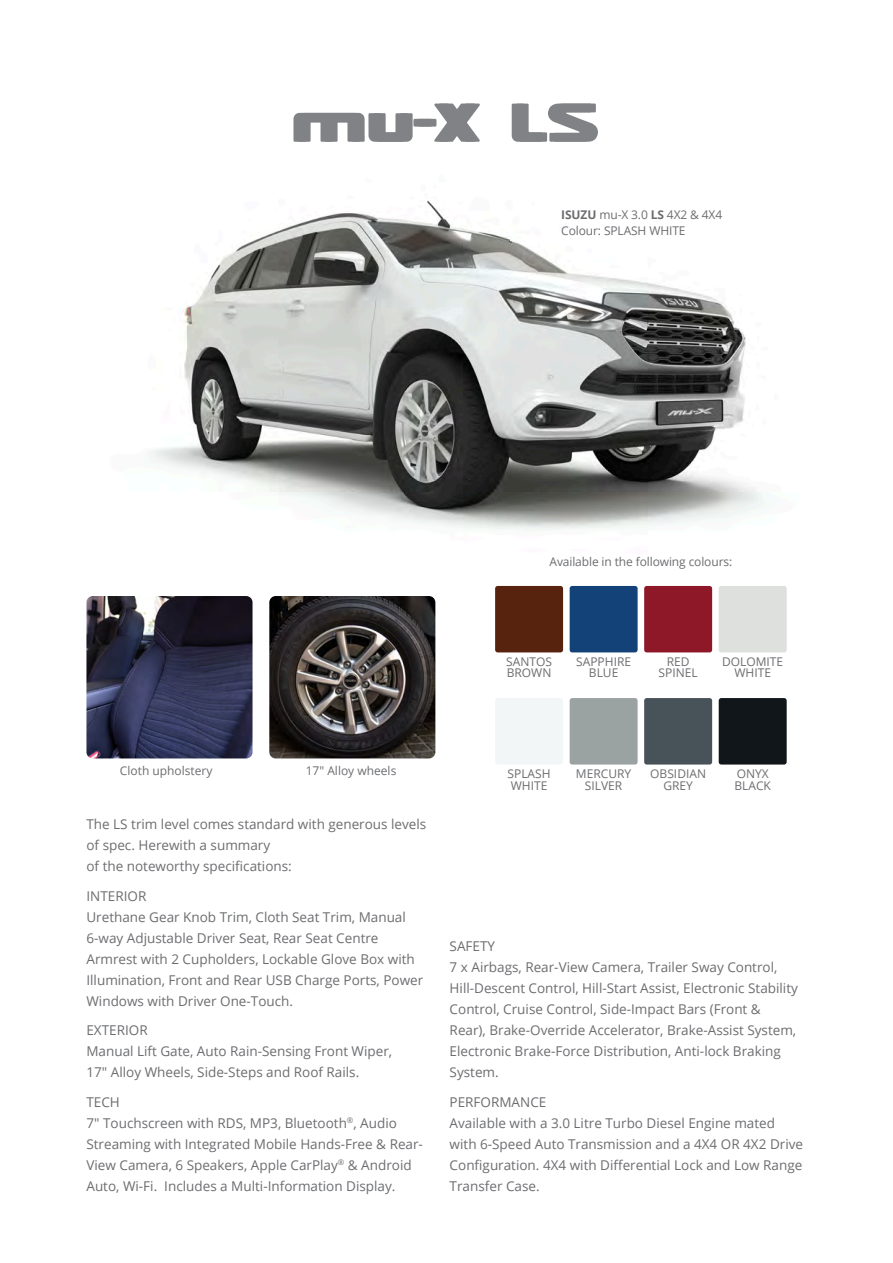
<style>
.page{position:relative;width:893px;height:1263px;background:#fff}
.page>*{position:absolute;margin:0;border:0;box-sizing:border-box;transform-origin:0 0}
.t1{font:700 59.4px "ISUZU Sans";color:#808285}
.t2{font:13.5px/21px "Open Sans";color:#6c6d70}
.t3{font:12px/11.6px "Open Sans";color:#6c6d70;text-align:center}
.s1{font-weight:700}
</style>
<div class="page">
<img style="left:151px;top:200px;width:614px;height:423px">
<div style="left:495px;top:586px;width:68px;height:66px;background:#57230e;border-radius:3px"></div>
<div style="left:644px;top:586px;width:68px;height:66px;background:#8f1828;border-radius:3px"></div>
<div style="left:570px;top:586px;width:68px;height:66px;background:#124278;border-radius:3px"></div>
<div style="left:719px;top:586px;width:68px;height:66px;background:#dde0dc;border-radius:3px"></div>
<div style="left:495px;top:698px;width:68px;height:66px;background:#f3f6f6;border-radius:3px"></div>
<div style="left:644px;top:698px;width:68px;height:66px;background:#485259;border-radius:3px"></div>
<div style="left:570px;top:698px;width:68px;height:66px;background:#9aa3a2;border-radius:3px"></div>
<div style="left:719px;top:698px;width:68px;height:66px;background:#11161a;border-radius:3px"></div>
<img style="left:86px;top:596px;width:167px;height:162px">
<img style="left:269px;top:596px;width:166px;height:162px">
<h1 class="t1" style="left:292px;top:86px;width:310px">mu-X LS</h1>
<p class="t3" style="left:561px;top:206px;width:162px;line-height:16.5px;text-align:left"><span class="s1">ISUZU</span> mu-X 3.0 <span class="s1">LS</span> 4X2 &amp; 4X4<br>Colour: SPLASH WHITE</p>
<p class="t3" style="left:550px;top:556px;width:184px">Available in the following colours:</p>
<p class="t3" style="left:506px;top:655px;width:47px;text-align:left">SANTOS<br>BROWN</p>
<p class="t3" style="left:576px;top:655px;width:56px">SAPPHIRE<br>BLUE</p>
<p class="t3" style="left:659px;top:655px;width:41px">RED<br>SPINEL</p>
<p class="t3" style="left:722px;top:655px;width:63px">DOLOMITE<br>WHITE</p>
<p class="t3" style="left:120px;top:765px;width:94px">Cloth upholstery</p>
<p class="t3" style="left:306px;top:765px;width:92px">17" Alloy wheels</p>
<p class="t2" style="left:86px;top:813px;width:341px">The LS trim level comes standard with generous levels of spec. Herewith a summary<br>of the noteworthy specifications:</p>
<p class="t2" style="left:86px;top:885px;width:338px">INTERIOR<br>Urethane Gear Knob Trim, Cloth Seat Trim, Manual 6-way Adjustable Driver Seat, Rear Seat Centre Armrest with 2 Cupholders, Lockable Glove Box with Illumination, Front and Rear USB Charge Ports, Power Windows with Driver One-Touch.</p>
<p class="t2" style="left:86px;top:1019px;width:307px">EXTERIOR<br>Manual Lift Gate, Auto Rain-Sensing Front Wiper,<br>17" Alloy Wheels, Side-Steps and Roof Rails.</p>
<p class="t2" style="left:86px;top:1091px;width:338px">TECH<br>7" Touchscreen with RDS, MP3, Bluetooth<sup>®</sup>, Audio Streaming with Integrated Mobile Hands-Free &amp; Rear-View Camera, 6 Speakers, Apple CarPlay<sup>®</sup> &amp; Android Auto, Wi-Fi. Includes a Multi-Information Display.</p>
<p class="t3" style="left:508px;top:767px;width:45px;text-align:left">SPLASH<br>WHITE</p>
<p class="t3" style="left:576px;top:767px;width:57px">MERCURY<br>SILVER</p>
<p class="t3" style="left:650px;top:767px;width:57px">OBSIDIAN<br>GREY</p>
<p class="t3" style="left:734px;top:767px;width:38px;text-align:left">ONYX<br>BLACK</p>
<p class="t2" style="left:450px;top:935px;width:350px">SAFETY<br>7 x Airbags, Rear-View Camera, Trailer Sway Control, Hill-Descent Control, Hill-Start Assist, Electronic Stability Control, Cruise Control, Side-Impact Bars (Front &amp; Rear), Brake-Override Accelerator, Brake-Assist System, Electronic Brake-Force Distribution, Anti-lock Braking System.</p>
<p class="t2" style="left:450px;top:1091px;width:355px">PERFORMANCE<br>Available with a 3.0 Litre Turbo Diesel Engine mated with 6-Speed Auto Transmission and a 4X4 OR 4X2 Drive Configuration. 4X4 with Differential Lock and Low Range Transfer Case.</p>
</div>
